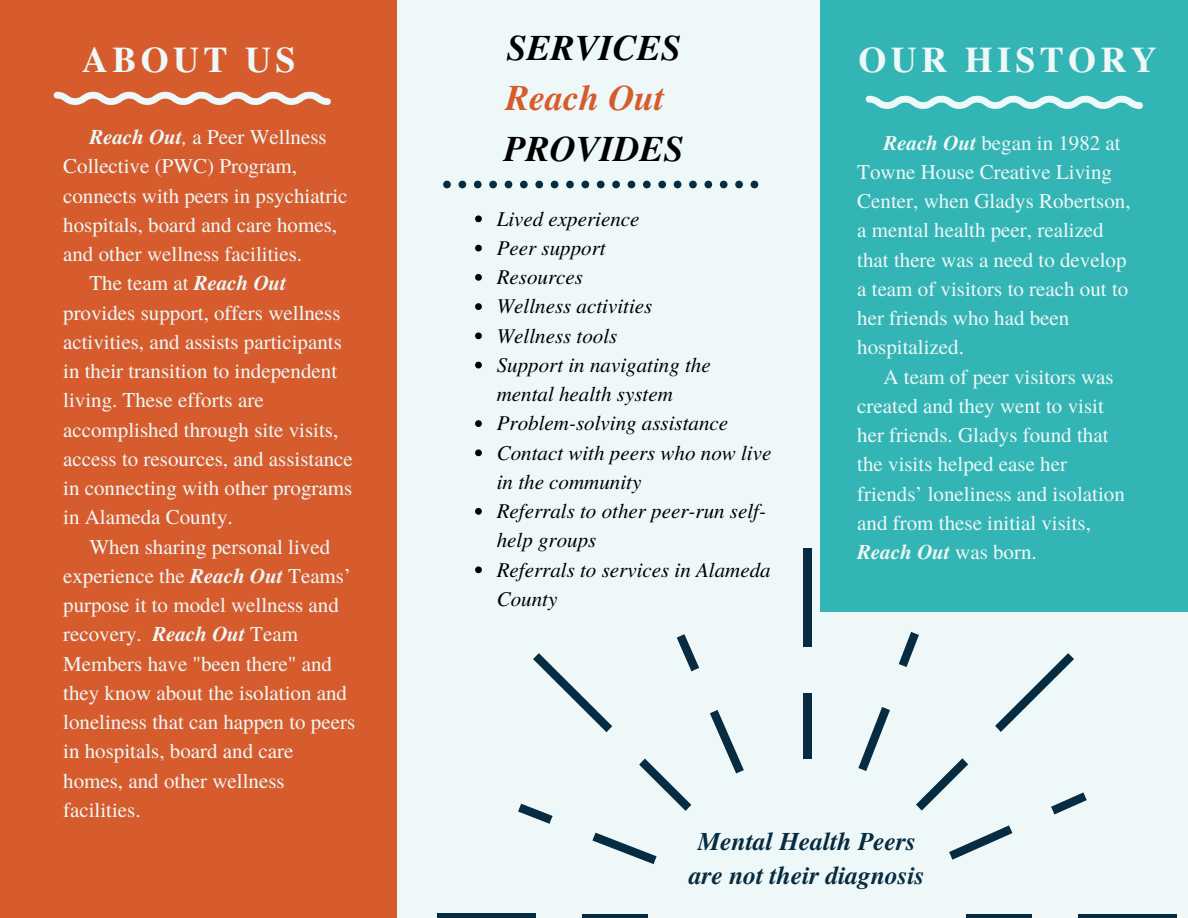
<style>
.page{position:relative;width:1188px;height:918px;background:#eef8f8}
.page>*{position:absolute;margin:0;border:0;box-sizing:border-box;transform-origin:0 0}
.t1{font:700 36px "Te X Gyre Termes";letter-spacing:.12em;color:#eef8f8}
.t2{font:italic 700 36px "Te X Gyre Termes";color:#000}
.t3{font:italic 700 36px "Te X Gyre Termes";color:#d65c2e}
.t4{font:italic 700 25.5px/34.8px "Te X Gyre Termes";color:#072b40;text-align:center}
.t5{font:21px/29.2px "Te X Gyre Termes";color:#eef8f8}
.t6{font:italic 21px/29.2px "Te X Gyre Termes";color:#000}
.s1{font-weight:700;font-style:italic}
.s2{font-style:italic}
</style>
<div class="page">
<div style="left:0;top:0;width:397px;height:918px;background:#d65c2e"></div>
<svg style="left:54px;top:92px;width:277px;height:13px"></svg>
<svg style="left:475px;top:215px;width:7px;height:7px"></svg>
<svg style="left:475px;top:245px;width:7px;height:6px"></svg>
<svg style="left:475px;top:274px;width:7px;height:7px"></svg>
<svg style="left:475px;top:303px;width:7px;height:7px"></svg>
<svg style="left:475px;top:332px;width:7px;height:7px"></svg>
<svg style="left:475px;top:362px;width:7px;height:6px"></svg>
<svg style="left:475px;top:420px;width:7px;height:7px"></svg>
<svg style="left:475px;top:449px;width:7px;height:7px"></svg>
<svg style="left:475px;top:508px;width:7px;height:7px"></svg>
<svg style="left:475px;top:566px;width:7px;height:7px"></svg>
<svg style="left:443px;top:181px;width:8px;height:7px"></svg>
<svg style="left:459px;top:181px;width:7px;height:7px"></svg>
<svg style="left:474px;top:181px;width:8px;height:7px"></svg>
<svg style="left:489px;top:181px;width:8px;height:7px"></svg>
<svg style="left:505px;top:181px;width:7px;height:7px"></svg>
<svg style="left:520px;top:181px;width:8px;height:7px"></svg>
<svg style="left:535px;top:181px;width:8px;height:7px"></svg>
<svg style="left:551px;top:181px;width:7px;height:7px"></svg>
<svg style="left:566px;top:181px;width:8px;height:7px"></svg>
<svg style="left:582px;top:181px;width:7px;height:7px"></svg>
<svg style="left:597px;top:181px;width:8px;height:7px"></svg>
<svg style="left:612px;top:181px;width:8px;height:7px"></svg>
<svg style="left:628px;top:181px;width:7px;height:7px"></svg>
<svg style="left:643px;top:181px;width:8px;height:7px"></svg>
<svg style="left:658px;top:181px;width:8px;height:7px"></svg>
<svg style="left:674px;top:181px;width:7px;height:7px"></svg>
<svg style="left:689px;top:181px;width:8px;height:7px"></svg>
<svg style="left:704px;top:181px;width:8px;height:7px"></svg>
<svg style="left:720px;top:181px;width:8px;height:7px"></svg>
<svg style="left:735px;top:181px;width:8px;height:7px"></svg>
<svg style="left:751px;top:181px;width:7px;height:7px"></svg>
<div style="left:821px;top:0;width:367px;height:612px;background:#32b5b4"></div>
<svg style="left:592px;top:833px;width:65px;height:31px"></svg>
<svg style="left:710px;top:710px;width:34px;height:64px"></svg>
<svg style="left:858px;top:707px;width:32px;height:64px"></svg>
<svg style="left:1051px;top:792px;width:36px;height:22px"></svg>
<svg style="left:916px;top:758px;width:52px;height:53px"></svg>
<svg style="left:639px;top:759px;width:52px;height:52px"></svg>
<svg style="left:949px;top:825px;width:63px;height:35px"></svg>
<svg style="left:899px;top:632px;width:20px;height:35px"></svg>
<svg style="left:995px;top:653px;width:79px;height:79px"></svg>
<svg style="left:677px;top:634px;width:22px;height:37px"></svg>
<svg style="left:533px;top:653px;width:79px;height:79px"></svg>
<svg style="left:518px;top:804px;width:35px;height:20px"></svg>
<div style="left:803px;top:548px;width:8px;height:99px;background:#072b40"></div>
<div style="left:803px;top:693px;width:8px;height:65px;background:#072b40"></div>
<hr style="left:1078px;top:914px;width:98px;height:4px;background:#072b40">
<hr style="left:967px;top:914px;width:65px;height:4px;background:#072b40">
<hr style="left:437px;top:914px;width:99px;height:4px;background:#072b40">
<hr style="left:582px;top:914px;width:65px;height:4px;background:#072b40">
<svg style="left:865px;top:96px;width:278px;height:13px"></svg>
<p class="t2" style="left:507px;top:21px;width:176px">SERVICES</p>
<p class="t3" style="left:505px;top:71px;width:161px">Reach Out</p>
<p class="t2" style="left:504px;top:122px;width:182px">PROVIDES</p>
<p class="t1" style="left:82px;top:32px;width:215px">ABOUT US</p>
<p class="t1" style="left:859px;top:32px;width:300px">OUR HISTORY</p>
<p class="t5" style="left:63px;top:121px;width:286px;text-indent:26px"><span class="s1">Reach Out</span><span class="s2">,</span> a Peer Wellness<br>Collective (PWC) Program, connects with peers in psychiatric hospitals, board and care homes, and other wellness facilities.</p>
<p class="t5" style="left:63px;top:268px;width:291px;text-indent:26px">The team at <span class="s1">Reach Out </span>provides support, offers wellness activities, and assists participants in their transition to independent living. These efforts are accomplished through site visits, access to resources, and assistance in connecting with other programs in Alameda County.</p>
<p class="t5" style="left:63px;top:531px;width:294px;text-indent:26px">When sharing personal lived experience the <span class="s1">Reach Out</span> Teams’ purpose it to model wellness and recovery. <span class="s1">Reach Out</span> Team<br>Members have "been there" and they know about the isolation and loneliness that can happen to peers in hospitals, board and care homes, and other wellness facilities.</p>
<p class="t5" style="left:857px;top:127px;width:275px;text-indent:26px"><span class="s1">Reach Out</span> began in 1982 at<br>Towne House Creative Living<br>Center, when Gladys Robertson, a mental health peer, realized that there was a need to develop a team of visitors to reach out to her friends who had been hospitalized.</p>
<p class="t5" style="left:857px;top:361px;width:269px;text-indent:26px">A team of peer visitors was created and they went to visit her friends. Gladys found that the visits helped ease her friends’ loneliness and isolation and from these initial visits,<br><span class="s1">Reach Out</span> was born.</p>
<p class="t6" style="left:497px;top:203px;width:144px">Lived experience</p>
<p class="t6" style="left:497px;top:232px;width:111px">Peer support</p>
<p class="t6" style="left:497px;top:261px;width:88px">Resources</p>
<p class="t6" style="left:497px;top:290px;width:157px">Wellness activities</p>
<p class="t6" style="left:497px;top:320px;width:122px">Wellness tools</p>
<p class="t6" style="left:497px;top:349px;width:215px">Support in navigating the mental health system</p>
<p class="t6" style="left:497px;top:407px;width:233px">Problem-solving assistance</p>
<p class="t6" style="left:497px;top:437px;width:276px">Contact with peers who now live in the community</p>
<p class="t6" style="left:497px;top:495px;width:271px">Referrals to other peer-run self&shy;help groups</p>
<p class="t6" style="left:497px;top:554px;width:275px">Referrals to services in Alameda<br>County</p>
<p class="t4" style="left:689px;top:822px;width:237px">Mental Health Peers are not their diagnosis</p>
</div>
